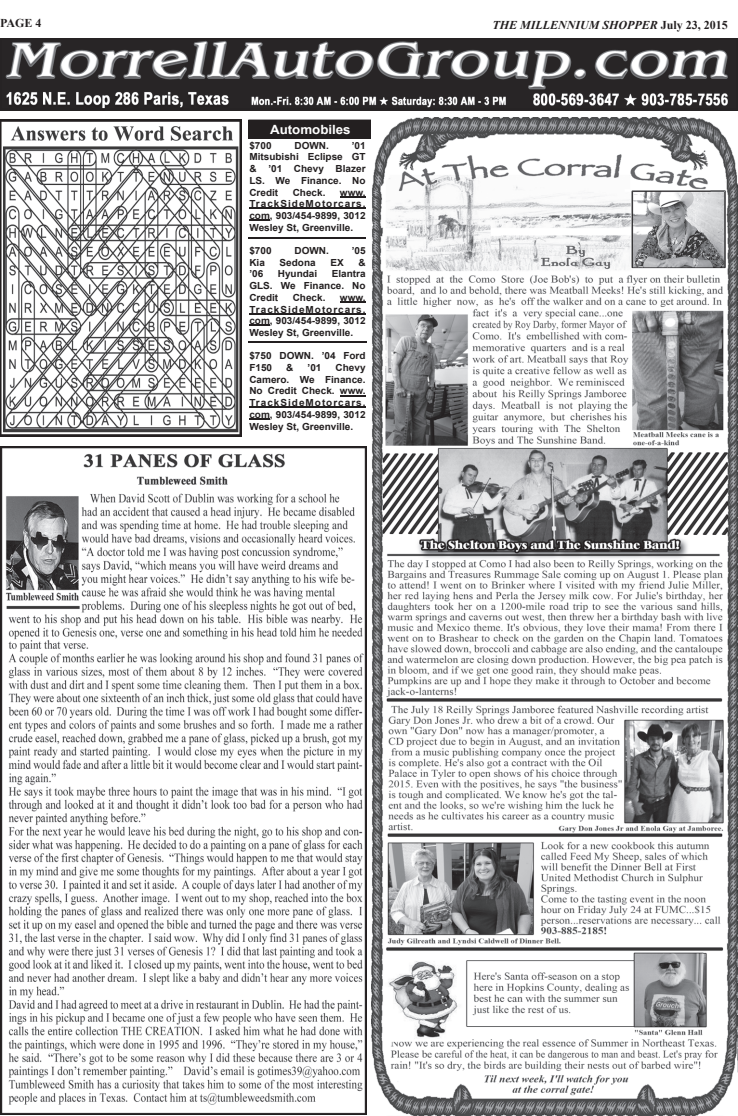
<style>
.page{position:relative;width:738px;height:1116px;background:#fff}
.page>*{position:absolute;margin:0;border:0;box-sizing:border-box;transform-origin:0 0}
.t1{font:700 12.7px "Arial";color:#fff;scale:1.05 1}
.t2{font:italic 700 12px "Times New Roman";color:#231f20}
.t3{font:700 12px "Times New Roman";color:#231f20}
.t4{font:700 9.8px/11.7px "Arial";color:#231f20;text-align:justify}
.s1{font-style:normal}
</style>
<div class="page">
<div style="left:248px;top:120px;width:123px;height:19px;background:#231f20"></div>
<img style="left:1px;top:447px;width:365px;height:667px">
<img style="left:0;top:120px;width:242px;height:317px">
<img style="left:0;top:38px;width:738px;height:72px">
<img style="left:372px;top:118px;width:365px;height:997px">
<svg style="left:340px;top:196px;width:26px;height:1px"></svg>
<hr style="left:249px;top:208px;width:117px;height:1px;background:#231f20">
<svg style="left:249px;top:220px;width:21px;height:1px"></svg>
<svg style="left:340px;top:301px;width:26px;height:1px"></svg>
<hr style="left:249px;top:313px;width:117px;height:1px;background:#231f20">
<svg style="left:249px;top:325px;width:21px;height:1px"></svg>
<svg style="left:340px;top:395px;width:26px;height:1px"></svg>
<hr style="left:249px;top:407px;width:117px;height:1px;background:#231f20">
<svg style="left:249px;top:418px;width:21px;height:1px"></svg>
<hr style="left:248px;top:237px;width:118px;height:2px;background:#231f20">
<hr style="left:248px;top:341px;width:119px;height:2px;background:#231f20">
<p class="t3" style="left:0;top:14px;width:43px">PAGE 4</p>
<p class="t2" style="left:493px;top:16px;width:237px">THE MILLENNIUM SHOPPER <span class="s1">July 23, 2015</span></p>
<p class="t1" style="left:270px;top:121px;width:78px">Automobiles</p>
<p class="t4" style="left:249px;top:140px;width:24px">$700</p>
<p class="t4" style="left:294px;top:140px;width:36px">DOWN.</p>
<p class="t4" style="left:249px;top:140px;width:118px;text-indent:102px">’01<br>Mitsubishi Eclipse GT &amp; ’01 Chevy Blazer LS. We Finance. No Credit</p>
<p class="t4" style="left:293px;top:187px;width:34px">Check.</p>
<p class="t4" style="left:249px;top:187px;width:118px;text-indent:90px">www.<br>TrackSideMotorcars. com, 903/454-9899, 3012<br>Wesley St, Greenville.</p>
<p class="t4" style="left:249px;top:245px;width:24px">$700</p>
<p class="t4" style="left:294px;top:245px;width:36px">DOWN.</p>
<p class="t4" style="left:352px;top:245px;width:15px">’05</p>
<p class="t4" style="left:249px;top:257px;width:17px">Kia</p>
<p class="t4" style="left:280px;top:257px;width:38px">Sedona</p>
<p class="t4" style="left:330px;top:257px;width:15px">EX</p>
<p class="t4" style="left:358px;top:257px;width:9px">&amp;</p>
<p class="t4" style="left:249px;top:269px;width:15px">’06</p>
<p class="t4" style="left:278px;top:269px;width:41px">Hyundai</p>
<p class="t4" style="left:249px;top:269px;width:118px;text-indent:82px">Elantra GLS. We Finance. No Credit</p>
<p class="t4" style="left:293px;top:292px;width:34px">Check.</p>
<p class="t4" style="left:249px;top:292px;width:118px;text-indent:90px">www.<br>TrackSideMotorcars. com, 903/454-9899, 3012<br>Wesley St, Greenville.</p>
<p class="t4" style="left:249px;top:350px;width:118px">$750 DOWN. ’04 Ford<br>F150</p>
<p class="t4" style="left:249px;top:362px;width:118px;text-indent:86px">Chevy Camero. We Finance.<br>No Credit Check. www.<br>TrackSideMotorcars. com, 903/454-9899, 3012<br>Wesley St, Greenville.</p>
<p class="t4" style="left:286px;top:362px;width:9px">&amp;</p>
<p class="t4" style="left:308px;top:362px;width:15px">’01</p>
</div>
